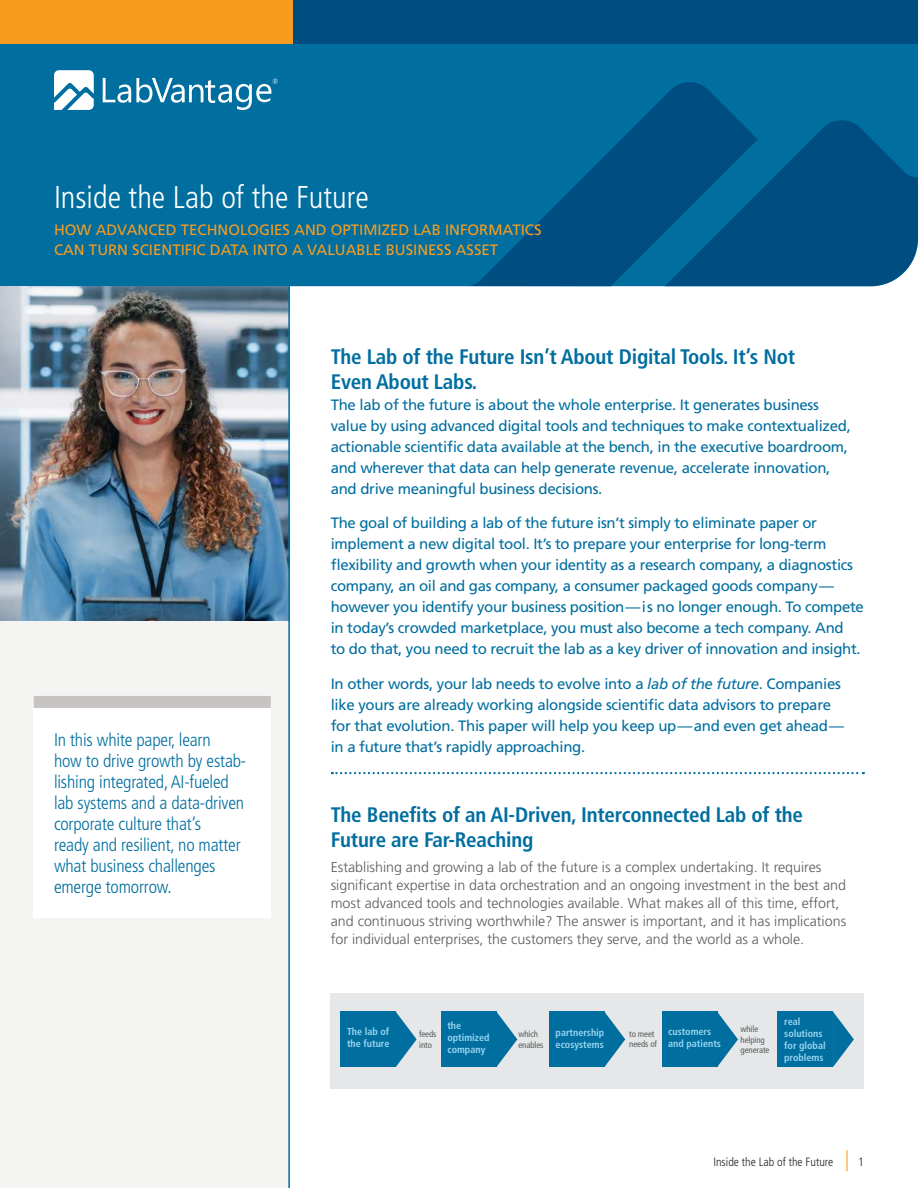
<style>
.page{position:relative;width:918px;height:1188px;background:#fff}
.page>*{position:absolute;margin:0;border:0;box-sizing:border-box;transform-origin:0 0}
.t1{font:300 condensed 31.5px "Frutiger LT Std";color:#fff}
.t2{font:700 condensed 21px/25.2px "Frutiger LT Std";letter-spacing:-.01em;color:#006e9f}
.t3{font:300 condensed 18px/21px "Frutiger LT Std";letter-spacing:-.01em;color:#006e9f}
.t4{font:15px/21px "Frutiger LT Std";letter-spacing:-.02em;color:#006e9f}
.t5{font:15px/19.5px "Frutiger LT Std";color:#f89c1f}
.t6{font:300 14.25px/18px "Frutiger LT Std";color:#595a59}
.t7{font:300 condensed 12px "Frutiger LT Std";color:#231f20}
.t8{font:700 condensed 10.05px/12.1px "Frutiger LT Std";color:#98d5f1}
.t9{font:condensed 8.85px/10.6px "Frutiger LT Std";letter-spacing:-.01em;color:#595a59}
.s1{font-style:italic}
.s2{font-size:21px;color:#f89c1f}
</style>
<div class="page">
<div style="left:0;top:282px;width:289px;height:906px;background:#f4f4f3"></div>
<div style="left:0;top:43px;width:918px;height:243px;background:#006e9f"></div>
<svg style="left:54px;top:70px;width:40px;height:40px"></svg>
<svg style="left:103px;top:78px;width:175px;height:32px"></svg>
<div style="left:292px;top:0;width:626px;height:43px;background:#004e81"></div>
<div style="left:0;top:0;width:293px;height:43px;background:#f89c1f"></div>
<svg style="left:467px;top:81px;width:291px;height:205px;background:#006092"></svg>
<svg style="left:664px;top:119px;width:254px;height:167px;background:#025789"></svg>
<img style="left:0;top:286px;width:288px;height:335px">
<svg style="left:332px;top:772px;width:532px;height:2px"></svg>
<hr style="left:288px;top:282px;width:2px;height:906px;background:#006e9f">
<div style="left:34px;top:705px;width:237px;height:212px;background:#fff"></div>
<div style="left:34px;top:696px;width:237px;height:12px;background:#c8c4c4"></div>
<div style="left:331px;top:994px;width:533px;height:95px;background:#e6e7e9"></div>
<svg style="left:496px;top:1012px;width:21px;height:55px"></svg>
<div style="left:441px;top:1012px;width:55px;height:55px;background:#006e9f"></div>
<svg style="left:396px;top:1012px;width:21px;height:55px"></svg>
<div style="left:340px;top:1012px;width:56px;height:55px;background:#006e9f"></div>
<svg style="left:717px;top:1012px;width:21px;height:55px"></svg>
<div style="left:662px;top:1012px;width:55px;height:55px;background:#006e9f"></div>
<svg style="left:833px;top:1012px;width:21px;height:55px"></svg>
<div style="left:778px;top:1012px;width:55px;height:55px;background:#006e9f"></div>
<svg style="left:604px;top:1012px;width:21px;height:55px"></svg>
<div style="left:549px;top:1012px;width:55px;height:55px;background:#006e9f"></div>
<h1 class="t1" style="left:54px;top:180px;width:316px">Inside the Lab of the Future</h1>
<p class="t5" style="left:54px;top:220px;width:489px">HOW ADVANCED TECHNOLOGIES AND OPTIMIZED LAB INFORMATICS<br>CAN TURN SCIENTIFIC DATA INTO A VALUABLE BUSINESS ASSET</p>
<p class="t3" style="left:54px;top:729px;width:194px">In this white paper, learn<br>how to drive growth by estab&shy;lishing integrated, AI-fueled lab systems and a data-driven corporate culture that’s<br>ready and resilient, no matter what business challenges emerge tomorrow.</p>
<h2 class="t2" style="left:331px;top:344px;width:466px">The Lab of the Future Isn’t About Digital Tools. It’s Not<br>Even About Labs.</h2>
<p class="t4" style="left:331px;top:394px;width:522px">The lab of the future is about the whole enterprise. It generates business value by using advanced digital tools and techniques to make contextualized, actionable scientific data available at the bench, in the executive boardroom, and wherever that data can help generate revenue, accelerate innovation, and drive meaningful business decisions.</p>
<p class="t4" style="left:331px;top:513px;width:535px">The goal of building a lab of the future isn’t simply to eliminate paper or implement a new digital tool. It’s to prepare your enterprise for long-term flexibility and growth when your identity as a research company, a diagnostics company, an oil and gas company, a consumer packaged goods company— however you identify your business position—is no longer enough. To compete in today’s crowded marketplace, you must also become a tech company. And<br>to do that, you need to recruit the lab as a key driver of innovation and insight.</p>
<p class="t4" style="left:331px;top:673px;width:515px">In other words, your lab needs to evolve into a <span class="s1">lab of the future</span>. Companies like yours are already working alongside scientific data advisors to prepare for that evolution. This paper will help you keep up—and even get ahead— in a future that’s rapidly approaching.</p>
<h2 class="t2" style="left:331px;top:802px;width:474px">The Benefits of an AI-Driven, Interconnected Lab of the<br>Future are Far-Reaching</h2>
<p class="t6" style="left:331px;top:858px;width:517px">Establishing and growing a lab of the future is a complex undertaking. It requires significant expertise in data orchestration and an ongoing investment in the best and most advanced tools and technologies available. What makes all of this time, effort, and continuous striving worthwhile? The answer is important, and it has implications for individual enterprises, the customers they serve, and the world as a whole.</p>
<p class="t8" style="left:347px;top:1026px;width:44px">The lab of the future</p>
<p class="t8" style="left:668px;top:1026px;width:54px">customers and patients</p>
<p class="t8" style="left:784px;top:1015px;width:43px">real solutions for global problems</p>
<p class="t8" style="left:447px;top:1019px;width:44px">the optimized company</p>
<p class="t8" style="left:556px;top:1027px;width:50px">partnership ecosystems</p>
<p class="t9" style="left:419px;top:1029px;width:19px">feeds into</p>
<p class="t9" style="left:741px;top:1024px;width:30px">while helping generate</p>
<p class="t9" style="left:518px;top:1029px;width:27px">which enables</p>
<p class="t9" style="left:629px;top:1028px;width:29px">to meet needs of</p>
<p class="t7" style="left:713px;top:1155px;width:152px">Inside the Lab of the Future <span class="s2">|</span> 1</p>
</div>
